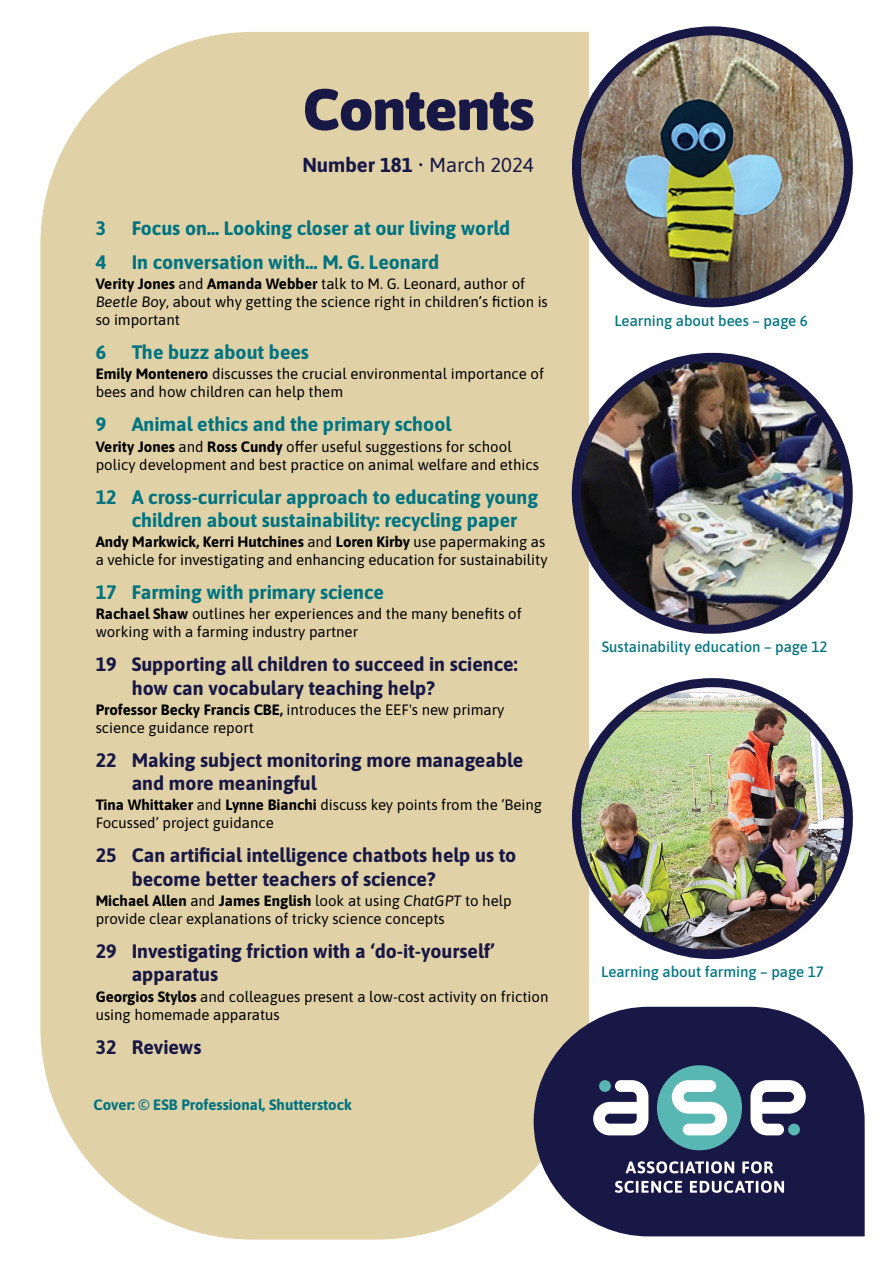
<style>
.page{position:relative;width:893px;height:1263px;background:#fff}
.page>*{position:absolute;margin:0;border:0;box-sizing:border-box;transform-origin:0 0}
.t1{font:900 58.5px "Asap";color:#181846}
.t2{font:20.25px "Asap";color:#181846}
.t3{font:700 19.5px/23.4px "Asap";color:#181846}
.t4{font:700 19.5px/23.4px "Asap";color:#007481}
.t5{font:15px/18px "Asap";color:#000}
.t6{font:500 15px "Asap";color:#007481}
.t7{font:700 15px "Asap";color:#007481}
.s1{font-weight:700}
.s2{font-style:italic}
</style>
<div class="page">
<div style="left:40px;top:32px;width:549px;height:1207px;background:#e1d1a6"></div>
<img style="left:580px;top:34px;width:268px;height:269px">
<div style="left:572px;top:26px;width:281px;height:281px;border:9px solid #181846;border-radius:50%"></div>
<svg style="left:534px;top:1007px;width:331px;height:229px;background:#36365c"></svg>
<img style="left:578px;top:683px;width:270px;height:271px">
<div style="left:572px;top:678px;width:281px;height:281px;border:9px solid #181846;border-radius:50%"></div>
<div style="left:657px;top:1065px;width:85px;height:85px;background:#59b7b3;border-radius:50%"></div>
<svg style="left:672px;top:1080px;width:55px;height:55px"></svg>
<svg style="left:593px;top:1080px;width:55px;height:55px"></svg>
<div style="left:599px;top:1080px;width:12px;height:12px;background:#59b7b3;border-radius:50%"></div>
<svg style="left:750px;top:1080px;width:56px;height:55px"></svg>
<div style="left:788px;top:1124px;width:12px;height:11px;background:#59b7b3;border-radius:50%"></div>
<svg style="left:626px;top:1161px;width:108px;height:12px"></svg>
<svg style="left:742px;top:1161px;width:31px;height:12px"></svg>
<svg style="left:615px;top:1181px;width:67px;height:12px"></svg>
<svg style="left:690px;top:1181px;width:94px;height:12px"></svg>
<img style="left:576px;top:357px;width:272px;height:272px;border-radius:136px">
<div style="left:572px;top:353px;width:281px;height:281px;border:9px solid #181846;border-radius:50%"></div>
<h1 class="t1" style="left:303px;top:67px;width:232px">Contents</h1>
<h2 class="t2" style="left:302px;top:151px;width:233px"><span class="s1">Number 181</span> • March 2024</h2>
<h3 class="t4" style="left:96px;top:215px;width:12px">3</h3>
<h3 class="t4" style="left:132px;top:215px;width:380px">Focus on… Looking closer at our living world</h3>
<h3 class="t4" style="left:96px;top:249px;width:12px">4</h3>
<h3 class="t4" style="left:132px;top:249px;width:309px">In conversation with… M. G. Leonard</h3>
<p class="t5" style="left:96px;top:274px;width:454px"><span class="s1">Verity Jones</span> and <span class="s1">Amanda Webber</span> talk to M. G. Leonard, author of<br><span class="s2">Beetle Boy</span>, about why getting the science right in children’s fiction is so important</p>
<h3 class="t4" style="left:96px;top:340px;width:12px">6</h3>
<h3 class="t4" style="left:132px;top:340px;width:179px">The buzz about bees</h3>
<p class="t5" style="left:96px;top:364px;width:450px"><span class="s1">Emily Montenero</span> discusses the crucial environmental importance of bees and how children can help them</p>
<h3 class="t4" style="left:96px;top:412px;width:12px">9</h3>
<h3 class="t4" style="left:132px;top:412px;width:321px">Animal ethics and the primary school</h3>
<p class="t5" style="left:96px;top:436px;width:445px"><span class="s1">Verity Jones</span> and <span class="s1">Ross Cundy</span> offer useful suggestions for school policy development and best practice on animal welfare and ethics</p>
<h3 class="t4" style="left:132px;top:484px;width:408px;text-indent:-36px">12 A cross-curricular approach to educating young children about sustainability: recycling paper</h3>
<p class="t5" style="left:96px;top:532px;width:453px"><span class="s1">Andy Markwick, Kerri Hutchines</span> and <span class="s1">Loren Kirby</span> use papermaking as a vehicle for investigating and enhancing education for sustainability</p>
<h3 class="t4" style="left:96px;top:579px;width:290px">17 Farming with primary science</h3>
<p class="t5" style="left:96px;top:604px;width:427px"><span class="s1">Rachael Shaw</span> outlines her experiences and the many benefits of working with a farming industry partner</p>
<h3 class="t3" style="left:132px;top:652px;width:387px;text-indent:-36px">19 Supporting all children to succeed in science: how can vocabulary teaching help?</h3>
<p class="t5" style="left:96px;top:700px;width:410px"><span class="s1">Professor Becky Francis CBE,</span> introduces the EEF's new primary science guidance report</p>
<h3 class="t3" style="left:132px;top:747px;width:393px;text-indent:-36px">22 Making subject monitoring more manageable and more meaningful</h3>
<p class="t5" style="left:96px;top:795px;width:448px"><span class="s1">Tina Whittaker</span> and <span class="s1">Lynne Bianchi</span> discuss key points from the ‘Being<br>Focussed’ project guidance</p>
<h3 class="t3" style="left:132px;top:843px;width:386px;text-indent:-36px">25 Can artificial intelligence chatbots help us to become better teachers of science?</h3>
<p class="t5" style="left:96px;top:891px;width:418px"><span class="s1">Michael Allen</span> and <span class="s1">James English</span> look at using <span class="s2">ChatGPT</span> to help provide clear explanations of tricky science concepts</p>
<h3 class="t3" style="left:132px;top:938px;width:365px;text-indent:-36px">29 Investigating friction with a ‘do-it-yourself’ apparatus</h3>
<p class="t5" style="left:96px;top:986px;width:454px"><span class="s1">Georgios Stylos</span> and colleagues present a low-cost activity on friction using homemade apparatus</p>
<h3 class="t3" style="left:96px;top:1034px;width:107px">32 Reviews</h3>
<p class="t7" style="left:94px;top:1094px;width:260px">Cover: © ESB Professional, Shutterstock</p>
<p class="t6" style="left:614px;top:310px;width:195px">Learning about bees – page 6</p>
<p class="t6" style="left:602px;top:636px;width:227px">Sustainability education – page 12</p>
<p class="t6" style="left:601px;top:961px;width:224px">Learning about farming – page 17</p>
</div>
